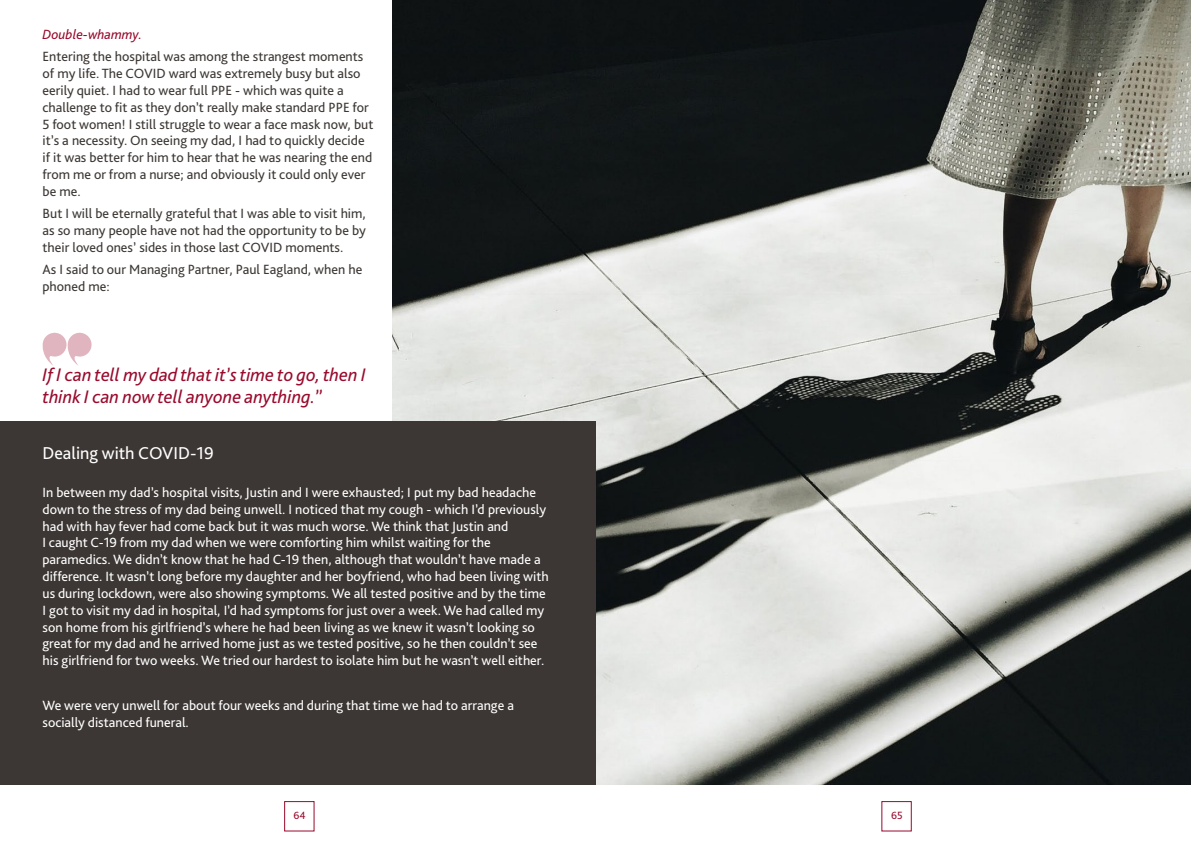
<style>
.page{position:relative;width:1191px;height:842px;background:#fff}
.page>*{position:absolute;margin:0;border:0;box-sizing:border-box;transform-origin:0 0}
.t1{font:italic 19px/22.8px "Bliss Pro";color:#990a2c}
.t2{font:18px "Bliss Pro";color:#fff}
.t3{font:14px/16.8px "Bliss Pro";color:#fff}
.t4{font:14px/16.8px "Bliss Pro";color:#3c3734}
.t5{font:italic 14px "Bliss Pro";color:#990a2c}
.t6{font:11px "Bliss Pro";color:#990a2c}
</style>
<div class="page">
<img style="left:392px;top:0;width:799px;height:784px">
<svg style="left:42px;top:333px;width:50px;height:32px"></svg>
<div style="left:0;top:421px;width:595px;height:368px;background:#3c3734"></div>
<div style="left:0;top:784px;width:1191px;height:58px;background:#fff"></div>
<div style="left:284px;top:801px;width:30px;height:30px;border:1px solid #990a2c"></div>
<p class="t5" style="left:43px;top:26px;width:101px">Double-whammy.</p>
<p class="t4" style="left:43px;top:48px;width:332px">Entering the hospital was among the strangest moments of my life. The COVID ward was extremely busy but also eerily quiet. I had to wear full PPE - which was quite a challenge to fit as they don’t really make standard PPE for 5 foot women! I still struggle to wear a face mask now, but it’s a necessity. On seeing my dad, I had to quickly decide if it was better for him to hear that he was nearing the end from me or from a nurse; and obviously it could only ever be me.</p>
<p class="t4" style="left:43px;top:205px;width:325px;text-align:justify">But I will be eternally grateful that I was able to visit him, as so many people have not had the opportunity to be by their loved ones’ sides in those last COVID moments.</p>
<p class="t4" style="left:43px;top:261px;width:321px">As I said to our Managing Partner, Paul Eagland, when he phoned me:</p>
<h1 class="t1" style="left:43px;top:362px;width:324px">If I can tell my dad that it’s time to go, then I think I can now tell anyone anything.”</h1>
<p class="t2" style="left:43px;top:442px;width:173px">Dealing with COVID-19</p>
<p class="t3" style="left:43px;top:484px;width:507px">In between my dad’s hospital visits, Justin and I were exhausted; I put my bad headache down to the stress of my dad being unwell. I noticed that my cough - which I’d previously had with hay fever had come back but it was much worse. We think that Justin and<br>I caught C-19 from my dad when we were comforting him whilst waiting for the paramedics. We didn’t know that he had C-19 then, although that wouldn’t have made a difference. It wasn’t long before my daughter and her boyfriend, who had been living with us during lockdown, were also showing symptoms. We all tested positive and by the time I got to visit my dad in hospital, I’d had symptoms for just over a week. We had called my son home from his girlfriend’s where he had been living as we knew it wasn’t looking so great for my dad and he arrived home just as we tested positive, so he then couldn’t see his girlfriend for two weeks. We tried our hardest to isolate him but he wasn’t well either.</p>
<p class="t3" style="left:43px;top:697px;width:473px">We were very unwell for about four weeks and during that time we had to arrange a socially distanced funeral.</p>
<p class="t6" style="left:293px;top:808px;width:14px">64</p>
<p class="t6" style="left:891px;top:808px;width:13px">65</p>
</div>
